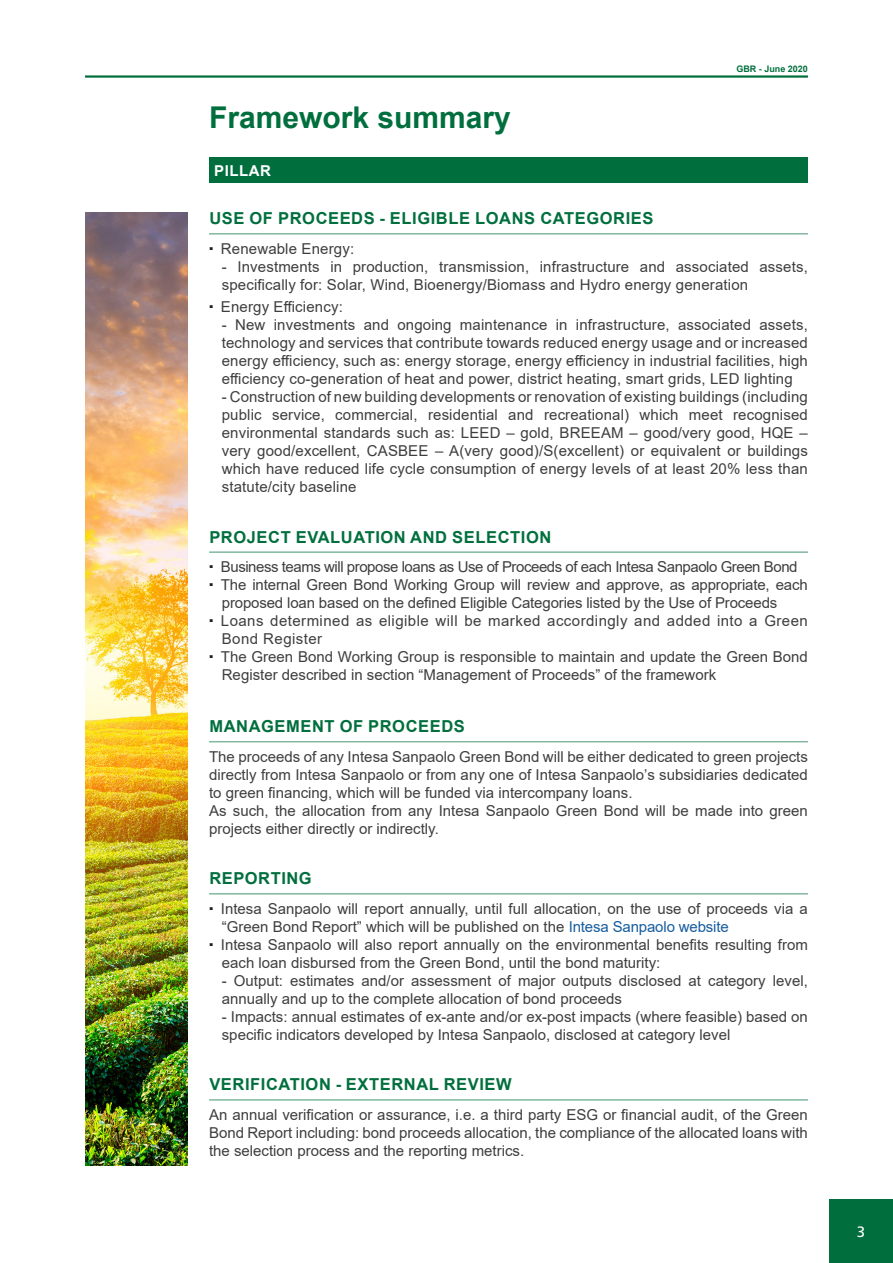
<style>
.page{position:relative;width:893px;height:1263px;background:#fff}
.page>*{position:absolute;margin:0;border:0;box-sizing:border-box;transform-origin:0 0}
.t1{font:700 30px "Arial";color:#006f3d}
.t2{font:700 16.5px "Arial";letter-spacing:.035em;color:#006f3d}
.t3{font:15px/18px "Arial";color:#3e3e3f}
.t4{font:700 15px "Arial";letter-spacing:.035em;color:#fff}
.t5{font:15px "Frutiger LT Std";color:#fff}
.t6{font:700 9px "Arial";color:#006f3d}
.s1{color:#175d9e}
</style>
<div class="page">
<div style="left:829px;top:1199px;width:64px;height:64px;background:#006f3d"></div>
<hr style="left:85px;top:75px;width:723px;height:3px;background:#006f3d">
<div style="left:209px;top:157px;width:599px;height:26px;background:#006f3d"></div>
<hr style="left:209px;top:551px;width:599px;height:2px;background:#006f3d">
<hr style="left:209px;top:741px;width:599px;height:1px;background:#006f3d">
<hr style="left:209px;top:893px;width:599px;height:1px;background:#006f3d">
<hr style="left:209px;top:1099px;width:599px;height:2px;background:#006f3d">
<hr style="left:209px;top:233px;width:599px;height:2px;background:#006f3d">
<img style="left:85px;top:213px;width:103px;height:952px">
<h1 class="t1" style="left:209px;top:96px;width:303px">Framework summary</h1>
<p class="t4" style="left:214px;top:160px;width:58px">PILLAR</p>
<p class="t6" style="left:736px;top:62px;width:73px">GBR - June 2020</p>
<p class="t2" style="left:209px;top:206px;width:446px">USE OF PROCEEDS - ELIGIBLE LOANS CATEGORIES</p>
<p class="t3" style="left:221px;top:240px;width:135px">Renewable Energy:</p>
<p class="t3" style="left:222px;top:258px;width:588px">- Investments in production, transmission, infrastructure and associated assets, specifically for: Solar, Wind, Bioenergy/Biomass and Hydro energy generation</p>
<p class="t3" style="left:221px;top:298px;width:123px">Energy Efficiency:</p>
<p class="t3" style="left:222px;top:316px;width:587px;text-align:justify">- New investments and ongoing maintenance in infrastructure, associated assets, technology and services that contribute towards reduced energy usage and or increased energy efficiency, such as: energy storage, energy efficiency in industrial facilities, high efficiency co-generation of heat and power, district heating, smart grids, LED lighting</p>
<p class="t3" style="left:222px;top:388px;width:587px;text-align:justify">- Construction of new building developments or renovation of existing buildings (including public service, commercial, residential and recreational) which meet recognised environmental standards such as: LEED – gold, BREEAM – good/very good, HQE – very good/excellent, CASBEE – A(very good)/S(excellent) or equivalent or buildings which have reduced life cycle consumption of energy levels of at least 20% less than statute/city baseline</p>
<p class="t2" style="left:209px;top:525px;width:343px">PROJECT EVALUATION AND SELECTION</p>
<p class="t3" style="left:221px;top:558px;width:588px">Business teams will propose loans as Use of Proceeds of each Intesa Sanpaolo Green Bond The internal Green Bond Working Group will review and approve, as appropriate, each proposed loan based on the defined Eligible Categories listed by the Use of Proceeds Loans determined as eligible will be marked accordingly and added into a Green Bond Register<br>The Green Bond Working Group is responsible to maintain and update the Green Bond Register described in section “Management of Proceeds” of the framework</p>
<p class="t2" style="left:209px;top:715px;width:257px">MANAGEMENT OF PROCEEDS</p>
<p class="t3" style="left:209px;top:747px;width:600px">The proceeds of any Intesa Sanpaolo Green Bond will be either dedicated to green projects directly from Intesa Sanpaolo or from any one of Intesa Sanpaolo’s subsidiaries dedicated to green financing, which will be funded via intercompany loans.<br>As such, the allocation from any Intesa Sanpaolo Green Bond will be made into green projects either directly or indirectly.</p>
<p class="t2" style="left:209px;top:867px;width:104px">REPORTING</p>
<p class="t3" style="left:221px;top:900px;width:588px">Intesa Sanpaolo will report annually, until full allocation, on the use of proceeds via a “Green Bond Report” which will be published on the <span class="s1">Intesa Sanpaolo website<br></span>Intesa Sanpaolo will also report annually on the environmental benefits resulting from each loan disbursed from the Green Bond, until the bond maturity:</p>
<p class="t3" style="left:222px;top:972px;width:588px">- Output: estimates and/or assessment of major outputs disclosed at category level, annually and up to the complete allocation of bond proceeds</p>
<p class="t3" style="left:222px;top:1008px;width:588px">- Impacts: annual estimates of ex-ante and/or ex-post impacts (where feasible) based on specific indicators developed by Intesa Sanpaolo, disclosed at category level</p>
<p class="t2" style="left:209px;top:1073px;width:304px">VERIFICATION - EXTERNAL REVIEW</p>
<p class="t3" style="left:209px;top:1106px;width:600px;text-align:justify">An annual verification or assurance, i.e. a third party ESG or financial audit, of the Green Bond Report including: bond proceeds allocation, the compliance of the allocated loans with the selection process and the reporting metrics.</p>
<p class="t5" style="left:857px;top:1223px;width:10px">3</p>
</div>
